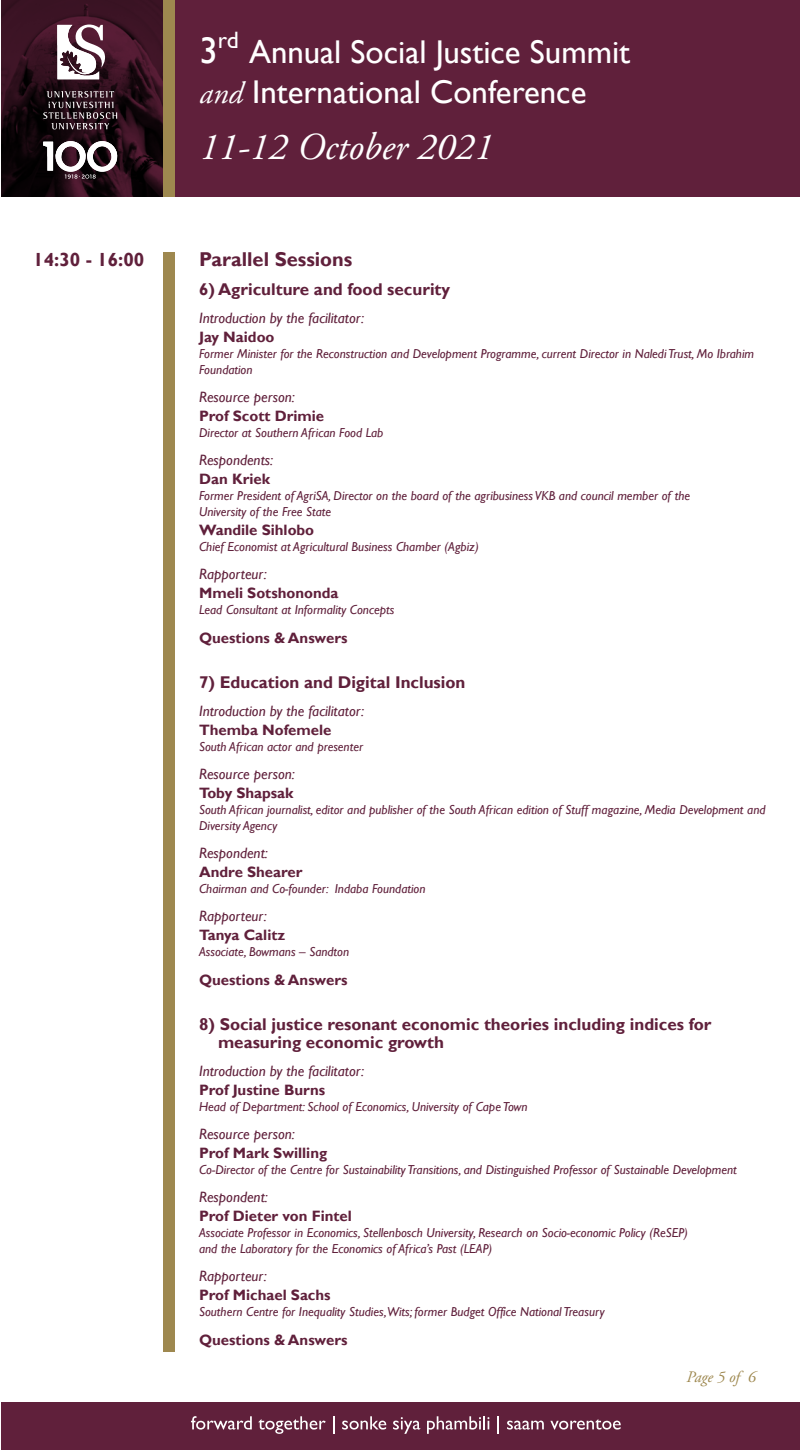
<style>
.page{position:relative;width:800px;height:1450px;background:#fff}
.page>*{position:absolute;margin:0;border:0;box-sizing:border-box;transform-origin:0 0}
.t1{font:italic 38px "Adobe Garamond Pro";color:#fff}
.t2{font:32.9px/40.1px "Gill Sans";color:#fff}
.t3{font:700 20px "Gill Sans";color:#60203b}
.t4{font:700 19px "Gill Sans";color:#60203b}
.t5{font:700 17px/18px "Gill Sans";color:#60203b}
.t6{font:italic 16px "Adobe Garamond Pro";color:#9e884f}
.t7{font:700 15px "Gill Sans";color:#60203b}
.t8{font:italic 15px "Gill Sans";color:#60203b}
.t9{font:italic 13px/16px "Gill Sans";color:#60203b}
.s1{font-size:37px}
.s2{font-family:"Adobe Garamond Pro";font-style:italic;font-size:30.7px}
</style>
<div class="page">
<svg style="left:1px;top:0;width:799px;height:197px;background:#571d35"></svg>
<div style="left:1px;top:1402px;width:799px;height:48px;background:#60203b"></div>
<div style="left:163px;top:0;width:12px;height:197px;background:#9e884f"></div>
<div style="left:163px;top:252px;width:12px;height:1100px;background:#9e884f"></div>
<svg style="left:57px;top:25px;width:48px;height:54px"></svg>
<svg style="left:43px;top:91px;width:74px;height:38px;background:#43343a"></svg>
<svg style="left:43px;top:141px;width:74px;height:38px"></svg>
<svg style="left:191px;top:1416px;width:61px;height:14px"></svg>
<svg style="left:258px;top:1416px;width:68px;height:18px"></svg>
<svg style="left:333px;top:1416px;width:1px;height:18px"></svg>
<svg style="left:342px;top:1416px;width:44px;height:14px"></svg>
<svg style="left:393px;top:1417px;width:27px;height:17px"></svg>
<svg style="left:427px;top:1416px;width:62px;height:18px"></svg>
<svg style="left:498px;top:1416px;width:1px;height:18px"></svg>
<svg style="left:507px;top:1421px;width:37px;height:9px"></svg>
<svg style="left:550px;top:1419px;width:71px;height:11px"></svg>
<h3 class="t4" style="left:33px;top:248px;width:113px">14:30 - 16:00</h3>
<h2 class="t2" style="left:199px;top:32px;width:432px"><span class="s1">3</span><sup>rd</sup> Annual Social Justice Summit <span class="s2">and</span> International Conference</h2>
<h1 class="t1" style="left:199px;top:125px;width:295px">11-12 October 2021</h1>
<h3 class="t3" style="left:199px;top:247px;width:155px">Parallel Sessions</h3>
<h3 class="t5" style="left:199px;top:280px;width:253px">6) Agriculture and food security</h3>
<p class="t8" style="left:199px;top:309px;width:166px">Introduction by the facilitator:</p>
<p class="t7" style="left:199px;top:328px;width:77px">Jay Naidoo</p>
<p class="t9" style="left:199px;top:345px;width:557px">Former Minister for the Reconstruction and Development Programme, current Director in Naledi Trust, Mo Ibrahim<br>Foundation</p>
<p class="t8" style="left:199px;top:388px;width:97px">Resource person:</p>
<p class="t7" style="left:199px;top:407px;width:127px">Prof Scott Drimie</p>
<p class="t9" style="left:199px;top:424px;width:186px">Director at Southern African Food Lab</p>
<p class="t8" style="left:199px;top:451px;width:76px">Respondents:</p>
<p class="t7" style="left:199px;top:470px;width:73px">Dan Kriek</p>
<p class="t9" style="left:199px;top:487px;width:493px">Former President of AgriSA, Director on the board of the agribusiness VKB and council member of the<br>University of the Free State</p>
<p class="t7" style="left:199px;top:521px;width:117px">Wandile Sihlobo</p>
<p class="t9" style="left:199px;top:538px;width:281px">Chief Economist at Agricultural Business Chamber (Agbiz)</p>
<p class="t8" style="left:199px;top:565px;width:69px">Rapporteur:</p>
<p class="t7" style="left:199px;top:584px;width:141px">Mmeli Sotshononda</p>
<p class="t9" style="left:199px;top:601px;width:197px">Lead Consultant at Informality Concepts</p>
<p class="t7" style="left:199px;top:629px;width:150px">Questions &amp; Answers</p>
<h3 class="t5" style="left:199px;top:673px;width:268px">7) Education and Digital Inclusion</h3>
<p class="t8" style="left:199px;top:702px;width:166px">Introduction by the facilitator:</p>
<p class="t7" style="left:199px;top:721px;width:134px">Themba Nofemele</p>
<p class="t9" style="left:199px;top:738px;width:166px">South African actor and presenter</p>
<p class="t8" style="left:199px;top:765px;width:97px">Resource person:</p>
<p class="t7" style="left:199px;top:784px;width:96px">Toby Shapsak</p>
<p class="t9" style="left:199px;top:801px;width:568px">South African journalist, editor and publisher of the South African edition of Stuff magazine, Media Development and<br>Diversity Agency</p>
<p class="t8" style="left:199px;top:844px;width:70px">Respondent:</p>
<p class="t7" style="left:199px;top:863px;width:105px">Andre Shearer</p>
<p class="t9" style="left:199px;top:880px;width:228px">Chairman and Co-founder: Indaba Foundation</p>
<p class="t8" style="left:199px;top:907px;width:69px">Rapporteur:</p>
<p class="t7" style="left:199px;top:926px;width:88px">Tanya Calitz</p>
<p class="t9" style="left:199px;top:943px;width:152px">Associate, Bowmans – Sandton</p>
<p class="t7" style="left:199px;top:971px;width:150px">Questions &amp; Answers</p>
<h3 class="t5" style="left:218px;top:1015px;width:495px;text-indent:-19px">8) Social justice resonant economic theories including indices for measuring economic growth</h3>
<p class="t8" style="left:199px;top:1062px;width:166px">Introduction by the facilitator:</p>
<p class="t7" style="left:199px;top:1081px;width:128px">Prof Justine Burns</p>
<p class="t9" style="left:199px;top:1098px;width:330px">Head of Department: School of Economics, University of Cape Town</p>
<p class="t8" style="left:199px;top:1125px;width:97px">Resource person:</p>
<p class="t7" style="left:199px;top:1144px;width:130px">Prof Mark Swilling</p>
<p class="t9" style="left:199px;top:1161px;width:539px">Co-Director of the Centre for Sustainability Transitions, and Distinguished Professor of Sustainable Development</p>
<p class="t8" style="left:199px;top:1188px;width:70px">Respondent:</p>
<p class="t7" style="left:199px;top:1207px;width:154px">Prof Dieter von Fintel</p>
<p class="t9" style="left:199px;top:1224px;width:490px">Associate Professor in Economics, Stellenbosch University, Research on Socio-economic Policy (ReSEP) and the Laboratory for the Economics of Africa’s Past (LEAP)</p>
<p class="t8" style="left:199px;top:1267px;width:69px">Rapporteur:</p>
<p class="t7" style="left:199px;top:1286px;width:133px">Prof Michael Sachs</p>
<p class="t9" style="left:199px;top:1303px;width:407px">Southern Centre for Inequality Studies,Wits; former Budget Office National Treasury</p>
<p class="t7" style="left:199px;top:1331px;width:150px">Questions &amp; Answers</p>
<p class="t6" style="left:686px;top:1368px;width:71px">Page 5 of 6</p>
</div>
